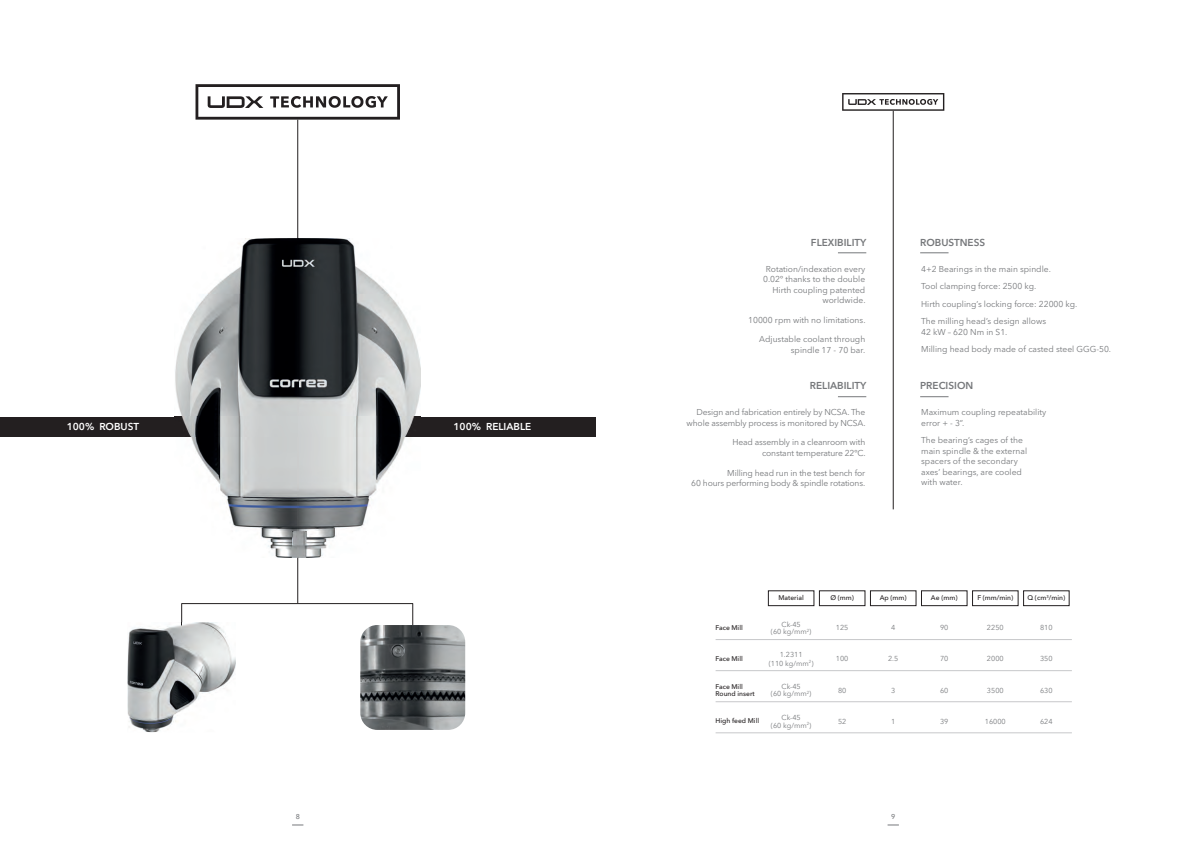
<style>
.page{position:relative;width:1191px;height:842px;background:#fff}
.page>*{position:absolute;margin:0;border:0;box-sizing:border-box;transform-origin:0 0}
.t1{font:600 10px "Avenir Next";color:#76787b}
.t2{font:600 10px "Avenir Next";color:#fff}
.t3{font:8.5px/10.5px "Avenir Next";color:#76787b;text-align:right}
.t4{font:7.2px/7.3px "Avenir Next";color:#76787b;text-align:center}
.t5{font:500 7px "Avenir Next";color:#76787b}
.t6{font:500 6.8px/7.3px "Avenir Next";color:#231f20}
</style>
<div class="page">
<hr style="left:297px;top:120px;width:1px;height:483px;background:#231f20">
<div style="left:0;top:417px;width:595px;height:20px;background:#231f20"></div>
<svg style="left:887px;top:825px;width:12px;height:1px"></svg>
<img style="left:175px;top:238px;width:245px;height:320px">
<img style="left:297px;top:437px;width:1px;height:121px">
<img style="left:297px;top:238px;width:1px;height:179px">
<svg style="left:297px;top:417px;width:1px;height:20px"></svg>
<svg style="left:195px;top:84px;width:205px;height:36px"></svg>
<svg style="left:842px;top:93px;width:102px;height:18px"></svg>
<hr style="left:893px;top:111px;width:1px;height:398px;background:#231f20">
<div style="left:768px;top:591px;width:46px;height:15px;border:1px solid #231f20"></div>
<div style="left:819px;top:591px;width:46px;height:15px;border:1px solid #231f20"></div>
<div style="left:870px;top:591px;width:46px;height:15px;border:1px solid #231f20"></div>
<div style="left:921px;top:591px;width:46px;height:15px;border:1px solid #231f20"></div>
<div style="left:972px;top:591px;width:46px;height:15px;border:1px solid #231f20"></div>
<div style="left:1023px;top:591px;width:46px;height:15px;border:1px solid #231f20"></div>
<hr style="left:715px;top:639px;width:356px;height:1px;background:#c7c8ca">
<hr style="left:715px;top:670px;width:356px;height:1px;background:#c7c8ca">
<hr style="left:715px;top:701px;width:356px;height:1px;background:#c7c8ca">
<hr style="left:715px;top:733px;width:356px;height:1px;background:#c7c8ca">
<svg style="left:838px;top:253px;width:28px;height:1px"></svg>
<svg style="left:838px;top:396px;width:28px;height:1px"></svg>
<svg style="left:920px;top:253px;width:28px;height:1px"></svg>
<svg style="left:920px;top:396px;width:28px;height:1px"></svg>
<hr style="left:182px;top:603px;width:231px;height:1px;background:#231f20">
<hr style="left:181px;top:603px;width:1px;height:38px;background:#231f20">
<hr style="left:412px;top:603px;width:1px;height:38px;background:#231f20">
<img style="left:360px;top:625px;width:105px;height:105px;border-radius:17px">
<img style="left:127px;top:622px;width:109px;height:110px">
<svg style="left:181px;top:622px;width:1px;height:19px"></svg>
<p class="t2" style="left:67px;top:421px;width:74px">100% ROBUST</p>
<p class="t2" style="left:453px;top:421px;width:79px">100% RELIABLE</p>
<p class="t1" style="left:811px;top:236px;width:57px">FLEXIBILITY</p>
<p class="t3" style="left:763px;top:264px;width:104px">Rotation/indexation every<br>0.02º thanks to the double<br>Hirth coupling patented worldwide.</p>
<p class="t3" style="left:748px;top:315px;width:119px">10000 rpm with no limitations.</p>
<p class="t3" style="left:759px;top:335px;width:108px">Adjustable coolant through spindle 17 - 70 bar.</p>
<p class="t1" style="left:810px;top:380px;width:58px">RELIABILITY</p>
<p class="t3" style="left:686px;top:408px;width:180px">Design and fabrication entirely by NCSA. The whole assembly process is monitored by NCSA.</p>
<p class="t3" style="left:732px;top:438px;width:135px">Head assembly in a cleanroom with constant temperature 22ºC.</p>
<p class="t3" style="left:691px;top:468px;width:175px">Milling head run in the test bench for<br>60 hours performing body &amp; spindle rotations.</p>
<p class="t1" style="left:920px;top:236px;width:67px">ROBUSTNESS</p>
<p class="t3" style="left:921px;top:261px;width:158px;line-height:17.6px;text-align:left">4+2 Bearings in the main spindle.<br>Tool clamping force: 2500 kg.<br>Hirth coupling’s locking force: 22000 kg.<br>The milling head’s design allows</p>
<p class="t3" style="left:921px;top:324px;width:191px;line-height:17.6px;text-align:left">42 kW – 620 Nm in S1.<br>Milling head body made of casted steel GGG-50.</p>
<p class="t1" style="left:920px;top:380px;width:55px">PRECISION</p>
<p class="t3" style="left:921px;top:408px;width:127px;text-align:left">Maximum coupling repeatability error + - 3”.</p>
<p class="t3" style="left:921px;top:436px;width:107px;text-align:left">The bearing’s cages of the main spindle &amp; the external spacers of the secondary axes’ bearings, are cooled with water.</p>
<p class="t6" style="left:778px;top:595px;width:27px">Material</p>
<p class="t6" style="left:830px;top:595px;width:25px">Ø (mm)</p>
<p class="t6" style="left:879px;top:595px;width:28px">Ap (mm)</p>
<p class="t6" style="left:931px;top:595px;width:28px">Ae (mm)</p>
<p class="t6" style="left:977px;top:595px;width:37px">F (mm/min)</p>
<p class="t6" style="left:1027px;top:595px;width:39px">Q (cm<sup>3</sup>/min)</p>
<p class="t4" style="left:836px;top:625px;width:14px">125</p>
<p class="t4" style="left:891px;top:625px;width:6px">4</p>
<p class="t4" style="left:940px;top:625px;width:10px">90</p>
<p class="t4" style="left:987px;top:625px;width:18px">2250</p>
<p class="t4" style="left:1040px;top:625px;width:14px">810</p>
<p class="t6" style="left:715px;top:625px;width:29px">Face Mill</p>
<p class="t4" style="left:771px;top:621px;width:42px">Ck-45<br>(60 kg/mm<sup>2</sup>)</p>
<p class="t6" style="left:715px;top:656px;width:29px">Face Mill</p>
<p class="t4" style="left:768px;top:651px;width:46px;line-height:8.1px">1.2311<br>(110 kg/mm<sup>2</sup>)</p>
<p class="t4" style="left:836px;top:656px;width:14px">100</p>
<p class="t4" style="left:888px;top:656px;width:12px">2.5</p>
<p class="t4" style="left:940px;top:656px;width:10px">70</p>
<p class="t4" style="left:987px;top:656px;width:18px">2000</p>
<p class="t4" style="left:1040px;top:656px;width:14px">350</p>
<p class="t6" style="left:715px;top:683px;width:41px">Face Mill<br>Round insert</p>
<p class="t4" style="left:771px;top:683px;width:42px">Ck-45<br>(60 kg/mm<sup>2</sup>)</p>
<p class="t4" style="left:838px;top:687px;width:10px">80</p>
<p class="t4" style="left:891px;top:687px;width:6px">3</p>
<p class="t4" style="left:940px;top:687px;width:10px">60</p>
<p class="t4" style="left:987px;top:687px;width:18px">3500</p>
<p class="t4" style="left:1040px;top:687px;width:14px">630</p>
<p class="t6" style="left:715px;top:718px;width:45px">High feed Mill</p>
<p class="t4" style="left:771px;top:714px;width:42px;line-height:8.1px">Ck-45<br>(60 kg/mm<sup>2</sup>)</p>
<p class="t4" style="left:838px;top:718px;width:10px">52</p>
<p class="t4" style="left:891px;top:718px;width:6px">1</p>
<p class="t4" style="left:940px;top:718px;width:10px">39</p>
<p class="t4" style="left:985px;top:718px;width:22px">16000</p>
<p class="t4" style="left:1040px;top:718px;width:14px">624</p>
<p class="t5" style="left:296px;top:813px;width:6px">8</p>
<p class="t5" style="left:891px;top:813px;width:6px">9</p>
</div>
